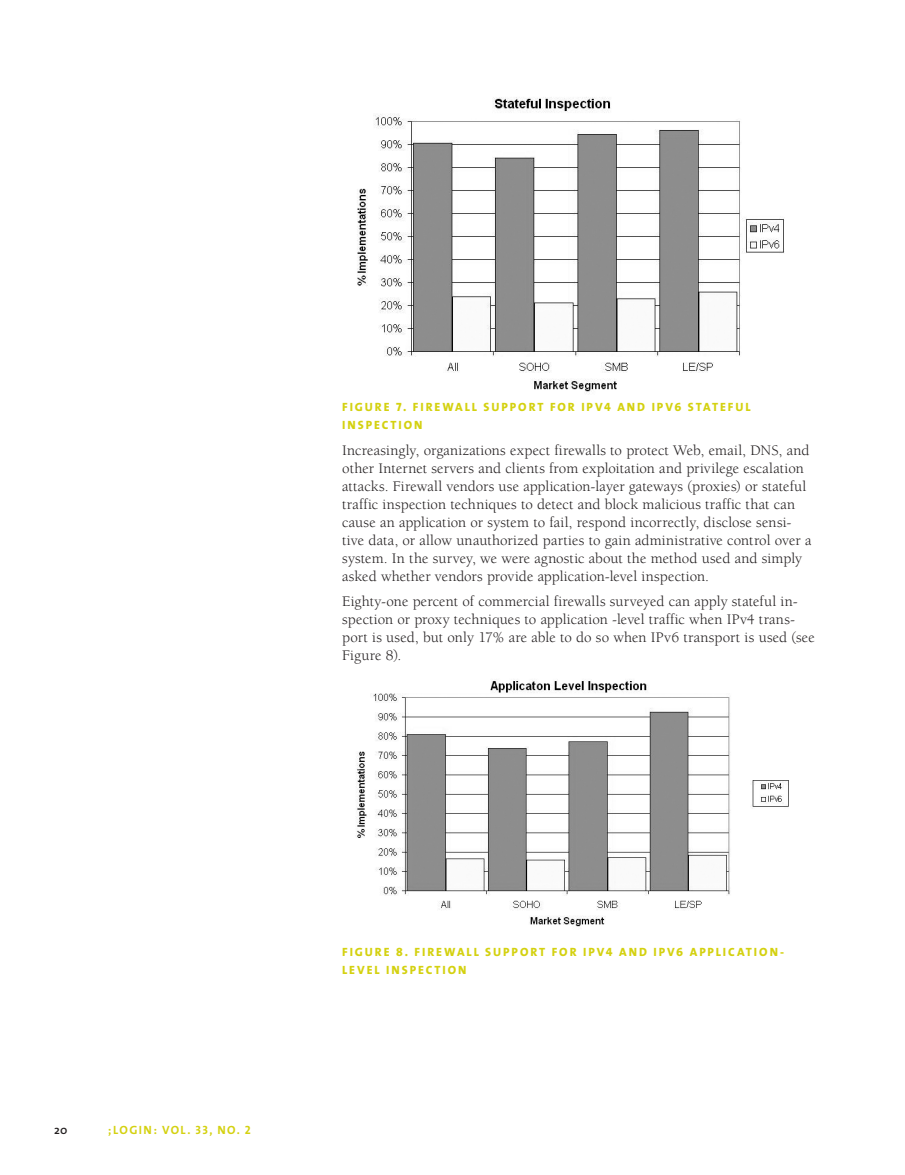
<style>
.page{position:relative;width:905px;height:1175px;background:#fff}
.page>*{position:absolute;margin:0;border:0;box-sizing:border-box;transform-origin:0 0}
._2_Body_2b{font:15px/18px "Berkeley";letter-spacing:.005em;color:#231f20}
._3__Caption{font:12px/18px "The Mix Extra Bold Caps";letter-spacing:.16em;color:#d4d110}
.t1{font:12px "The Mix Bold Caps";color:#d4d110}
.t2{font:600 12px "The Mix";color:#231f20}
</style>
<div class="page">
<img style="left:357px;top:97px;width:427px;height:295px">
<img style="left:356px;top:680px;width:433px;height:247px">
<p class="_3__Caption" style="left:342px;top:398px;width:410px">FIGURE 7. FIREWALL SUPP ORT F OR I PV4 AND I PV6 S TATEFUL -I NSP ECTION</p>
<p class="_2_Body_2b" style="left:342px;top:441px;width:471px">Increasingly, organizations expect firewalls to protect Web, email, DNS, and other Internet servers and clients from exploitation and privilege escalation attacks. Firewall vendors use application-layer gateways (proxies) or stateful traffic inspection techniques to detect and block malicious traffic that can cause an application or system to fail, respond incorrectly, disclose sensi&shy;tive data, or allow unauthorized parties to gain administrative control over a system. In the survey, we were agnostic about the method used and simply asked whether vendors provide application-level inspection.</p>
<p class="_2_Body_2b" style="left:342px;top:593px;width:474px">Eighty-one percent of commercial firewalls surveyed can apply stateful in&shy;spection or proxy techniques to application -level traffic when IPv4 trans&shy;port is used, but only 17% are able to do so when IPv6 transport is used (see Figure 8).</p>
<p class="t2" style="left:54px;top:1120px;width:15px">2 0</p>
<p class="t1" style="left:108px;top:1120px;width:14px">;LOGIN</p>
<p class="t1" style="left:154px;top:1120px;width:18px">: VOL</p>
<p class="t1" style="left:187px;top:1120px;width:65px">. 33, NO. 2</p>
<p class="_3__Caption" style="left:342px;top:942px;width:357px">FIGURE 8. FIREWALL SUPP ORT F OR I PV4 AND I PV6 APP</p>
<p class="_3__Caption" style="left:716px;top:942px;width:70px">LICATION-</p>
<p class="_3__Caption" style="left:342px;top:960px;width:126px">L EVEL INSP ECTION</p>
</div>
